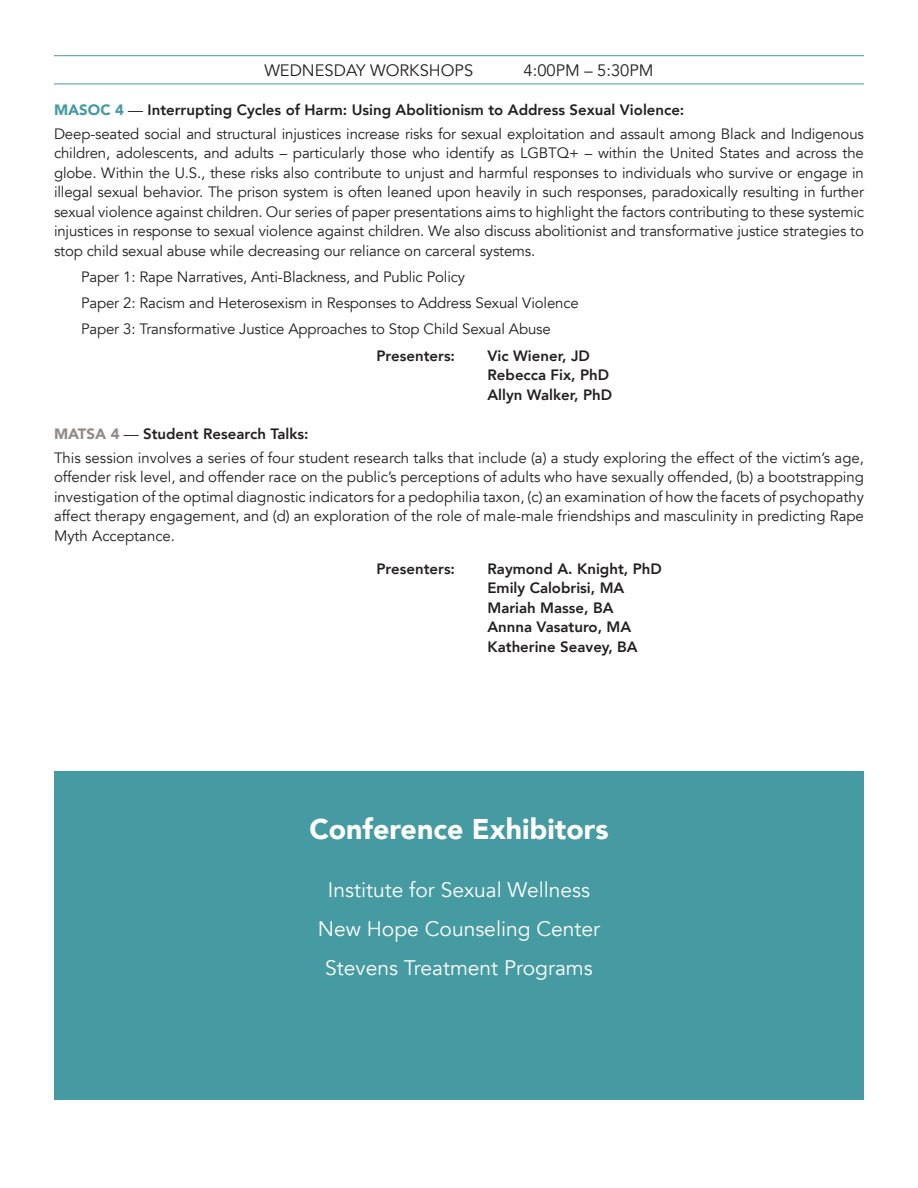
<style>
.page{position:relative;width:918px;height:1188px;background:#fff}
.page>*{position:absolute;margin:0;border:0;box-sizing:border-box;transform-origin:0 0}
.t1{font:900 28.5px "Avenir";color:#fff}
.t2{font:21px/39px "Avenir";color:#fff;text-align:center}
.t3{font:16.5px "Avenir";color:#231f20}
.t4{font:15px/19.5px "Avenir";letter-spacing:-.01em;color:#231f20}
.t5{font:800 15px/19.5px "Avenir";color:#231f20}
.s1{font-weight:900;color:#469ba2}
.s2{font-weight:800}
.s3{font-weight:900;color:#918b88}
</style>
<div class="page">
<div style="left:54px;top:771px;width:810px;height:328px;background:#469ba2"></div>
<hr style="left:54px;top:55px;width:810px;height:1px;background:#469ba2">
<hr style="left:54px;top:84px;width:810px;height:1px;background:#469ba2">
<p class="t3" style="left:264px;top:60px;width:210px">WEDNESDAY WORKSHOPS</p>
<p class="t3" style="left:524px;top:60px;width:131px">4:00PM – 5:30PM</p>
<p class="t4" style="left:54px;top:98px;width:811px;line-height:24px"><span class="s1">MASOC 4</span> — <span class="s2">Interrupting Cycles of Harm: Using Abolitionism to Address Sexual Violence:<br></span>Deep-seated social and structural injustices increase risks for sexual exploitation and assault among Black and Indigenous</p>
<p class="t4" style="left:54px;top:143px;width:812px;text-align:justify">children, adolescents, and adults – particularly those who identify as LGBTQ+ – within the United States and across the globe. Within the U.S., these risks also contribute to unjust and harmful responses to individuals who survive or engage in illegal sexual behavior. The prison system is often leaned upon heavily in such responses, paradoxically resulting in further sexual violence against children. Our series of paper presentations aims to highlight the factors contributing to these systemic injustices in response to sexual violence against children. We also discuss abolitionist and transformative justice strategies to stop child sexual abuse while decreasing our reliance on carceral systems.</p>
<p class="t4" style="left:81px;top:264px;width:499px;line-height:26.2px">Paper 1: Rape Narratives, Anti-Blackness, and Public Policy<br>Paper 2: Racism and Heterosexism in Responses to Address Sexual Violence<br>Paper 3: Transformative Justice Approaches to Stop Child Sexual Abuse</p>
<p class="t5" style="left:376px;top:346px;width:80px">Presenters:</p>
<p class="t5" style="left:488px;top:346px;width:126px">Vic Wiener, JD<br>Rebecca Fix, PhD<br>Allyn Walker, PhD</p>
<p class="t4" style="left:54px;top:422px;width:812px;line-height:24px"><span class="s3">MATSA 4</span> — <span class="s2">Student Research Talks:<br></span>This session involves a series of four student research talks that include (a) a study exploring the effect of the victim’s age,</p>
<p class="t4" style="left:54px;top:467px;width:812px;text-align:justify">offender risk level, and offender race on the public’s perceptions of adults who have sexually offended, (b) a bootstrapping investigation of the optimal diagnostic indicators for a pedophilia taxon, (c) an examination of how the facets of psychopathy affect therapy engagement, and (d) an exploration of the role of male-male friendships and masculinity in predicting Rape Myth Acceptance.</p>
<p class="t5" style="left:376px;top:559px;width:80px">Presenters:</p>
<p class="t5" style="left:488px;top:559px;width:176px">Raymond A. Knight, PhD<br>Emily Calobrisi, MA<br>Mariah Masse, BA<br>Annna Vasaturo, MA<br>Katherine Seavey, BA</p>
<h1 class="t1" style="left:309px;top:804px;width:301px">Conference Exhibitors</h1>
<h2 class="t2" style="left:318px;top:871px;width:284px">Institute for Sexual Wellness<br>New Hope Counseling Center<br>Stevens Treatment Programs</h2>
</div>
